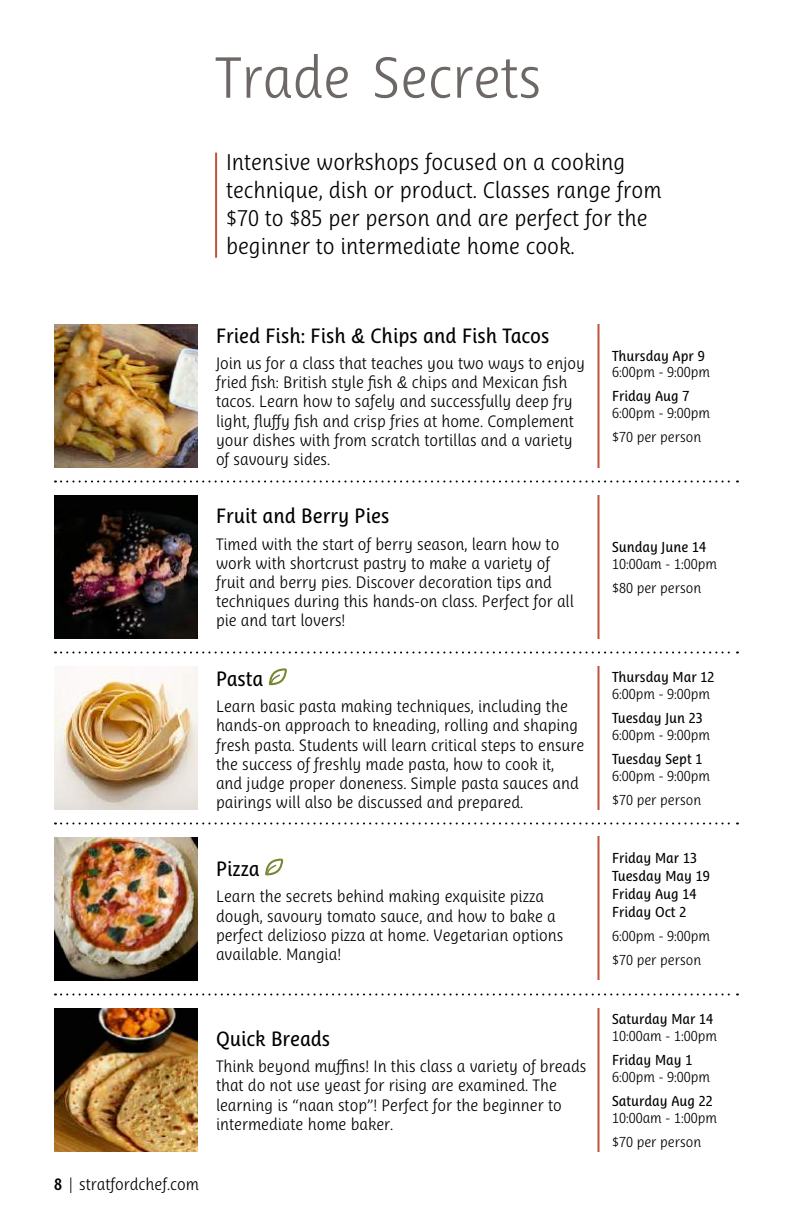
<style>
.page{position:relative;width:792px;height:1224px;background:#fff}
.page>*{position:absolute;margin:0;border:0;box-sizing:border-box;transform-origin:0 0}
.t1{font:300 56px "Ayita Pro";color:#6d6765}
.t2{font:300 22px/28px "Ayita Pro";color:#000}
.t3{font:20px "Ayita Pro";color:#000}
.t4{font:300 16px/19.2px "Ayita Pro";color:#000}
.t5{font:300 14px/24px "Ayita Pro";color:#000}
.t6{font:14px/18px "Ayita Pro";color:#000}
.s1{font-weight:600}
</style>
<div class="page">
<svg style="left:55px;top:480px;width:683px;height:2px"></svg>
<img style="left:54px;top:324px;width:144px;height:144px">
<hr style="left:215px;top:153px;width:2px;height:105px;background:#c3523b">
<img style="left:54px;top:495px;width:144px;height:144px">
<svg style="left:269px;top:668px;width:18px;height:17px"></svg>
<svg style="left:55px;top:652px;width:683px;height:2px"></svg>
<img style="left:54px;top:837px;width:144px;height:144px">
<svg style="left:265px;top:859px;width:18px;height:16px"></svg>
<svg style="left:55px;top:822px;width:683px;height:2px"></svg>
<svg style="left:55px;top:994px;width:683px;height:2px"></svg>
<hr style="left:598px;top:324px;width:2px;height:144px;background:#c3523b">
<hr style="left:598px;top:495px;width:2px;height:144px;background:#c3523b">
<hr style="left:598px;top:666px;width:2px;height:144px;background:#c3523b">
<hr style="left:598px;top:836px;width:2px;height:144px;background:#c3523b">
<img style="left:54px;top:666px;width:144px;height:144px">
<img style="left:54px;top:1008px;width:144px;height:144px">
<hr style="left:598px;top:1008px;width:2px;height:144px;background:#c3523b">
<h1 class="t1" style="left:215px;top:45px;width:328px">Trade Secrets</h1>
<h2 class="t2" style="left:226px;top:148px;width:437px">Intensive workshops focused on a cooking technique, dish or product. Classes range from $70 to $85 per person and are perfect for the beginner to intermediate home cook.</h2>
<p class="t3" style="left:216px;top:324px;width:335px">Fried Fish: Fish &amp; Chips and Fish Tacos</p>
<p class="t4" style="left:216px;top:353px;width:371px">Join us for a class that teaches you two ways to enjoy fried fish: British style fish &amp; chips and Mexican fish tacos. Learn how to safely and successfully deep fry light, fluffy fish and crisp fries at home. Complement your dishes with from scratch tortillas and a variety of savoury sides.</p>
<p class="t6" style="left:612px;top:347px;width:94px">Thursday Apr 9</p>
<p class="t5" style="left:612px;top:360px;width:100px">6:00pm - 9:00pm</p>
<p class="t6" style="left:612px;top:387px;width:79px">Friday Aug 7</p>
<p class="t5" style="left:612px;top:401px;width:100px">6:00pm - 9:00pm $70 per person</p>
<p class="t3" style="left:216px;top:504px;width:175px">Fruit and Berry Pies</p>
<p class="t4" style="left:216px;top:534px;width:359px">Timed with the start of berry season, learn how to work with shortcrust pastry to make a variety of fruit and berry pies. Discover decoration tips and techniques during this hands-on class. Perfect for all pie and tart lovers!</p>
<p class="t6" style="left:612px;top:538px;width:96px">Sunday June 14</p>
<p class="t5" style="left:612px;top:552px;width:107px">10:00am - 1:00pm $80 per person</p>
<p class="t3" style="left:216px;top:667px;width:49px">Pasta</p>
<p class="t4" style="left:216px;top:697px;width:370px">Learn basic pasta making techniques, including the hands-on approach to kneading, rolling and shaping fresh pasta. Students will learn critical steps to ensure the success of freshly made pasta, how to cook it, and judge proper doneness. Simple pasta sauces and pairings will also be discussed and prepared.</p>
<p class="t3" style="left:216px;top:857px;width:45px">Pizza</p>
<p class="t4" style="left:216px;top:887px;width:349px">Learn the secrets behind making exquisite pizza dough, savoury tomato sauce, and how to bake a perfect delizioso pizza at home. Vegetarian options available. Mangia!</p>
<p class="t6" style="left:612px;top:668px;width:104px">Thursday Mar 12</p>
<p class="t5" style="left:612px;top:682px;width:100px">6:00pm - 9:00pm</p>
<p class="t6" style="left:612px;top:709px;width:92px">Tuesday Jun 23</p>
<p class="t5" style="left:612px;top:723px;width:100px">6:00pm - 9:00pm</p>
<p class="t6" style="left:612px;top:750px;width:92px">Tuesday Sept 1</p>
<p class="t5" style="left:612px;top:763px;width:100px">6:00pm - 9:00pm $70 per person</p>
<p class="t6" style="left:612px;top:849px;width:99px">Friday Mar 13<br>Tuesday May 19<br>Friday Aug 14<br>Friday Oct 2</p>
<p class="t5" style="left:612px;top:924px;width:100px">6:00pm - 9:00pm $70 per person</p>
<p class="t3" style="left:216px;top:1027px;width:116px">Quick Breads</p>
<p class="t4" style="left:216px;top:1057px;width:372px">Think beyond muffins! In this class a variety of breads that do not use yeast for rising are examined. The learning is “naan stop”! Perfect for the beginner to intermediate home baker.</p>
<p class="t4" style="left:54px;top:1175px;width:146px"><span class="s1">8</span> | stratfordchef.com</p>
<p class="t6" style="left:612px;top:1010px;width:103px">Saturday Mar 14</p>
<p class="t5" style="left:612px;top:1024px;width:107px">10:00am - 1:00pm</p>
<p class="t6" style="left:612px;top:1051px;width:82px">Friday May 1</p>
<p class="t5" style="left:612px;top:1065px;width:100px">6:00pm - 9:00pm</p>
<p class="t6" style="left:612px;top:1092px;width:102px">Saturday Aug 22</p>
<p class="t5" style="left:612px;top:1105px;width:107px">10:00am - 1:00pm $70 per person</p>
</div>
